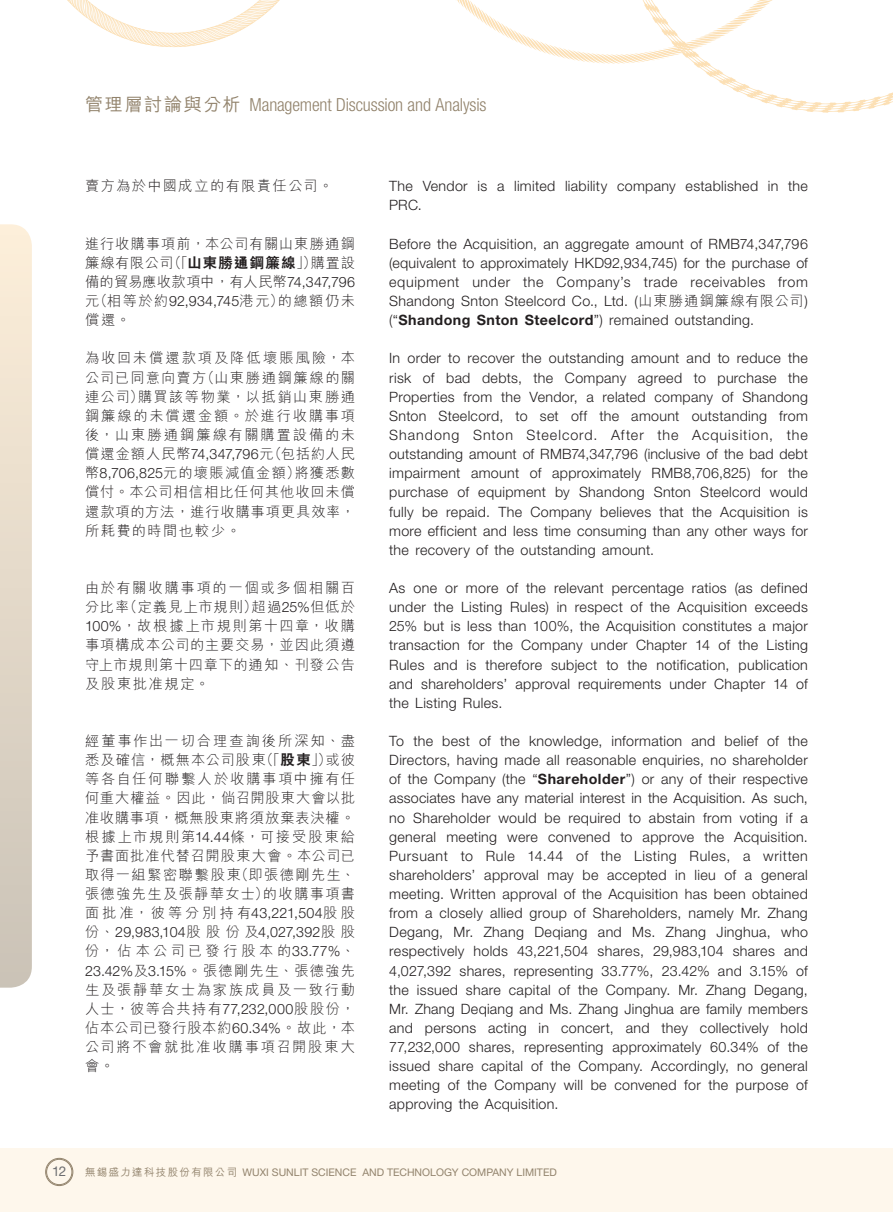
<style>
.page{position:relative;width:893px;height:1212px;background:#fff}
.page>*{position:absolute;margin:0;border:0;box-sizing:border-box;transform-origin:0 0}
.t1{font:300 condensed 18px "Helvetica Neue LT Std";letter-spacing:-.01em;color:#92836c}
._11_P0{font:300 14.25px/19px "Helvetica Neue LT Std";letter-spacing:.02em;color:#231f20;text-align:justify}
._01_Body_Text{font:300 14.25px/19px "M Hei HK";letter-spacing:.075em;color:#231f20;text-align:justify}
._01_Body_Text-2{font:300 14.25px "M Hei HK";letter-spacing:.1em;color:#231f20}
.t2{font:13.5px "Helvetica Neue LT Std";color:#6c6d70}
.t3{font:10.5px "Helvetica Neue LT Std";color:#92836c}
.s1{font-family:"M Hei HK";font-weight:500;font-stretch:normal}
.s2{font-family:"C Hei 2 HK";font-weight:800}
.s3{font-family:"Helvetica Neue LT Std"}
.s4{font-family:"M Hei HK"}
.s5{font-weight:700}
.s6{font-family:"M Hei HK";font-weight:500}
</style>
<div class="page">
<div style="left:0;top:1148px;width:893px;height:64px;background:#fef7ec"></div>
<svg style="left:457px;top:0;width:436px;height:113px"></svg>
<div style="left:45px;top:1158px;width:28px;height:28px;border:1px solid #92836c;border-radius:50%"></div>
<div style="left:46px;top:1159px;width:26px;height:26px;border:1px solid #92836c;border-radius:50%"></div>
<svg style="left:67px;top:0;width:213px;height:47px"></svg>
<svg style="left:0;top:224px;width:32px;height:764px"></svg>
<p class="t1" style="left:85px;top:94px;width:403px"><span class="s1">管理層討論與分析</span> Management Discussion and Analysis</p>
<p class="_01_Body_Text-2" style="left:85px;top:176px;width:249px">賣方為於中國成立的有限責任公司。</p>
<p class="_01_Body_Text" style="left:85px;top:233px;width:272px">進行收購事項前，本公司有關山東勝通鋼簾線有限公司（「<span class="s2">山東勝通鋼簾線</span>」）購置設備的貿易應收款項中，有人民幣<span class="s3">74,347,796</span>元（相等於約<span class="s3">92,934,745</span>港元）的總額仍未償還。</p>
<p class="_01_Body_Text" style="left:85px;top:348px;width:272px">為收回未償還款項及降低壞賬風險，本公司已同意向賣方（山東勝通鋼簾線的關連公司）購買該等物業，以抵銷山東勝通鋼簾線的未償還金額。於進行收購事項後，山東勝通鋼簾線有關購置設備的未償還金額人民幣<span class="s3">74,347,796</span>元（包括約人民幣<span class="s3">8,706,825</span>元的壞賬減值金額）將獲悉數償付。本公司相信相比任何其他收回未償還款項的方法，進行收購事項更具效率，所耗費的時間也較少。</p>
<p class="_01_Body_Text" style="left:85px;top:578px;width:272px">由於有關收購事項的一個或多個相關百分比率（定義見上市規則）超過<span class="s3">25%</span>但低於<span class="s3">100%</span>，故根據上市規則第十四章，收購事項構成本公司的主要交易，並因此須遵守上市規則第十四章下的通知、刊發公告及股東批准規定。</p>
<p class="_01_Body_Text" style="left:85px;top:731px;width:272px">經董事作出一切合理查詢後所深知、盡悉及確信，概無本公司股東（「<span class="s2">股東</span>」）或彼等各自任何聯繫人於收購事項中擁有任何重大權益。因此，倘召開股東大會以批准收購事項，概無股東將須放棄表決權。根據上市規則第<span class="s3">14.44</span>條，可接受股東給予書面批准代替召開股東大會。本公司已取得一組緊密聯繫股東（即張德剛先生、張德強先生及張靜華女士）的收購事項書面批准，彼等分別持有<span class="s3">43,221,504</span>股股份、<span class="s3">29,983,104</span>股股份及<span class="s3">4,027,392</span>股股份，佔本公司已發行股本的<span class="s3">33.77%</span>、<span class="s3">23.42%</span>及<span class="s3">3.15%</span>。張德剛先生、張德強先生及張靜華女士為家族成員及一致行動人士，彼等合共持有<span class="s3">77,232,000</span>股股份，佔本公司已發行股本約<span class="s3">60.34%</span>。故此，本公司將不會就批准收購事項召開股東大會。</p>
<p class="_11_P0" style="left:389px;top:176px;width:420px">The Vendor is a limited liability company established in the<br>PRC.</p>
<p class="_11_P0" style="left:389px;top:234px;width:420px">Before the Acquisition, an aggregate amount of RMB74,347,796 (equivalent to approximately HKD92,934,745) for the purchase of equipment under the Company’s trade receivables from Shandong Snton Steelcord Co., Ltd. (<span class="s4">山東勝通鋼簾線有限公司</span>) (“<span class="s5">Shandong Snton Steelcord</span>”) remained outstanding.</p>
<p class="_11_P0" style="left:389px;top:349px;width:420px">In order to recover the outstanding amount and to reduce the risk of bad debts, the Company agreed to purchase the Properties from the Vendor, a related company of Shandong Snton Steelcord, to set off the amount outstanding from Shandong Snton Steelcord. After the Acquisition, the outstanding amount of RMB74,347,796 (inclusive of the bad debt impairment amount of approximately RMB8,706,825) for the purchase of equipment by Shandong Snton Steelcord would fully be repaid. The Company believes that the Acquisition is more efficient and less time consuming than any other ways for the recovery of the outstanding amount.</p>
<p class="_11_P0" style="left:389px;top:578px;width:420px">As one or more of the relevant percentage ratios (as defined under the Listing Rules) in respect of the Acquisition exceeds 25% but is less than 100%, the Acquisition constitutes a major transaction for the Company under Chapter 14 of the Listing Rules and is therefore subject to the notification, publication and shareholders’ approval requirements under Chapter 14 of the Listing Rules.</p>
<p class="_11_P0" style="left:389px;top:731px;width:420px">To the best of the knowledge, information and belief of the Directors, having made all reasonable enquiries, no shareholder of the Company (the “<span class="s5">Shareholder</span>”) or any of their respective associates have any material interest in the Acquisition. As such, no Shareholder would be required to abstain from voting if a general meeting were convened to approve the Acquisition.<br>Pursuant to Rule 14.44 of the Listing Rules, a written shareholders’ approval may be accepted in lieu of a general meeting. Written approval of the Acquisition has been obtained from a closely allied group of Shareholders, namely Mr. Zhang Degang, Mr. Zhang Deqiang and Ms. Zhang Jinghua, who respectively holds 43,221,504 shares, 29,983,104 shares and 4,027,392 shares, representing 33.77%, 23.42% and 3.15% of the issued share capital of the Company. Mr. Zhang Degang, Mr. Zhang Deqiang and Ms. Zhang Jinghua are family members and persons acting in concert, and they collectively hold 77,232,000 shares, representing approximately 60.34% of the issued share capital of the Company. Accordingly, no general meeting of the Company will be convened for the purpose of approving the Acquisition.</p>
<p class="t2" style="left:52px;top:1163px;width:16px">12</p>
<p class="t3" style="left:85px;top:1166px;width:473px"><span class="s6">無錫盛力達科技股份有限公司</span> WUXI SUNLIT SCIENCE AND TECHNOLOGY COMPANY LIMITED</p>
</div>
